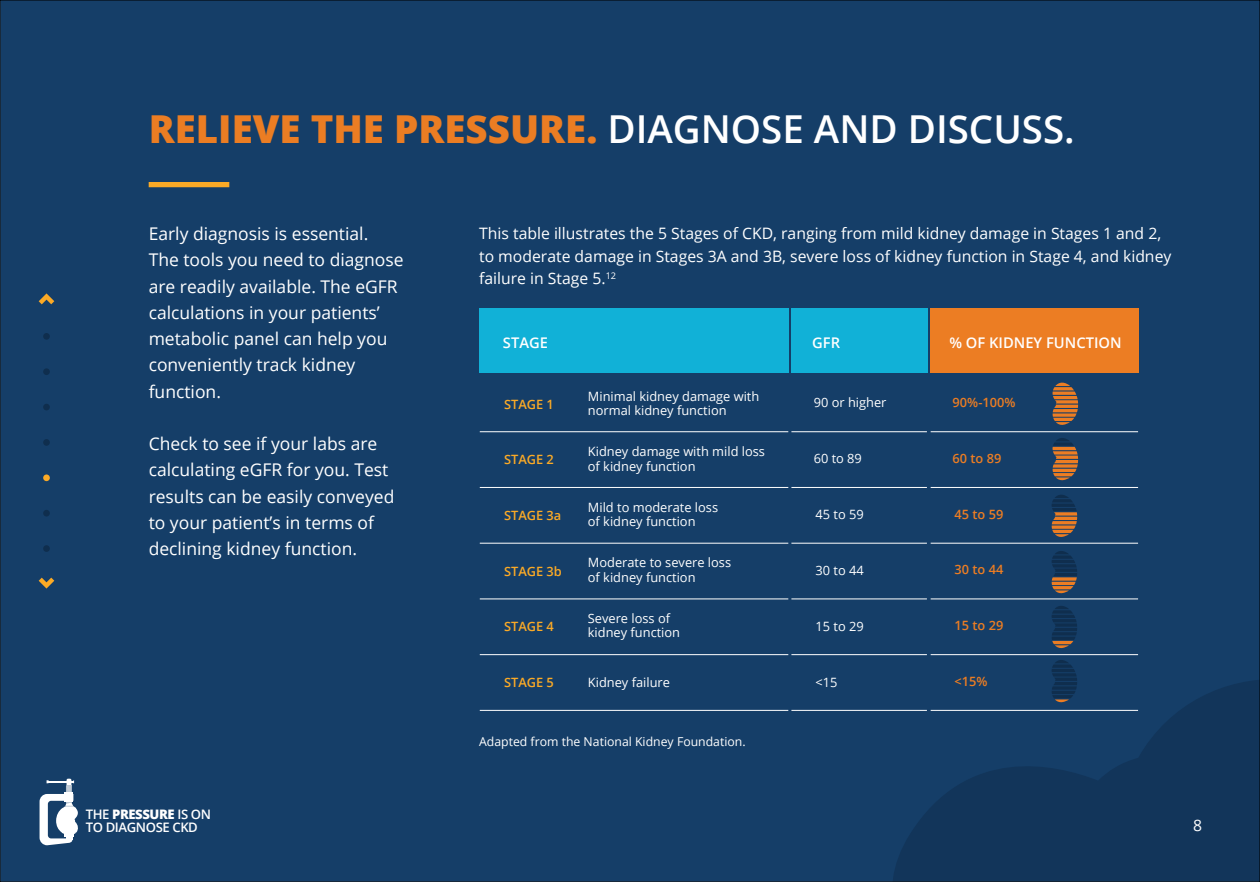
<style>
.page{position:relative;width:1260px;height:882px;background:#153e68}
.page>*{position:absolute;margin:0;border:0;box-sizing:border-box;transform-origin:0 0}
.t1{font:800 38.5px "Open Sans";color:#eb7d23}
.t2{font:17.5px/26.2px "Open Sans";color:#fff}
.t3{font:15.75px/22.8px "Open Sans";color:#fff}
.t4{font:600 14.7px "Open Sans";color:#fff}
.t5{font:600 13.12px/13.7px "Open Sans";letter-spacing:-.03em;color:#fff}
.t6{font:12.78px/14.7px "Open Sans";color:#fff}
.t7{font:600 12.78px "Open Sans";color:#fbaa26}
.t8{font:600 12.78px "Open Sans";color:#ec7d23}
.t9{font:12.25px "Open Sans";color:#fff}
.s1{font-weight:600;color:#fff}
.s2{font-weight:800}
</style>
<div class="page">
<svg style="left:843px;top:647px;width:417px;height:235px"></svg>
<svg style="left:40px;top:779px;width:38px;height:66px"></svg>
<hr style="left:480px;top:431px;width:308px;height:1px;background:#fff">
<hr style="left:791px;top:431px;width:136px;height:1px;background:#fff">
<hr style="left:931px;top:431px;width:207px;height:1px;background:#fff">
<hr style="left:480px;top:487px;width:308px;height:1px;background:#fff">
<hr style="left:791px;top:487px;width:136px;height:1px;background:#fff">
<hr style="left:931px;top:487px;width:207px;height:1px;background:#fff">
<hr style="left:480px;top:543px;width:308px;height:1px;background:#fff">
<hr style="left:791px;top:543px;width:136px;height:1px;background:#fff">
<hr style="left:931px;top:543px;width:207px;height:1px;background:#fff">
<hr style="left:480px;top:599px;width:308px;height:1px;background:#fff">
<hr style="left:791px;top:599px;width:136px;height:1px;background:#fff">
<hr style="left:931px;top:599px;width:207px;height:1px;background:#fff">
<hr style="left:480px;top:654px;width:308px;height:1px;background:#fff">
<hr style="left:791px;top:654px;width:136px;height:1px;background:#fff">
<hr style="left:931px;top:654px;width:207px;height:1px;background:#fff">
<hr style="left:480px;top:710px;width:308px;height:1px;background:#fff">
<hr style="left:791px;top:710px;width:136px;height:1px;background:#fff">
<hr style="left:931px;top:710px;width:207px;height:1px;background:#fff">
<div style="left:479px;top:309px;width:310px;height:64px;background:#11b1d7"></div>
<div style="left:791px;top:309px;width:136px;height:64px;background:#11b1d7"></div>
<div style="left:930px;top:309px;width:208px;height:64px;background:#ec7d23"></div>
<svg style="left:1053px;top:382px;width:25px;height:43px"></svg>
<svg style="left:1053px;top:438px;width:25px;height:43px"></svg>
<svg style="left:1052px;top:495px;width:25px;height:42px"></svg>
<svg style="left:1052px;top:551px;width:25px;height:43px"></svg>
<svg style="left:1052px;top:606px;width:25px;height:42px"></svg>
<svg style="left:1052px;top:660px;width:25px;height:43px"></svg>
<div style="left:149px;top:182px;width:80px;height:5px;background:#fbaa26"></div>
<div style="left:43px;top:439px;width:7px;height:7px;background:#0f2e4e;border-radius:50%"></div>
<div style="left:43px;top:510px;width:7px;height:7px;background:#0f2e4e;border-radius:50%"></div>
<div style="left:43px;top:368px;width:7px;height:7px;background:#0f2e4e;border-radius:50%"></div>
<div style="left:43px;top:545px;width:7px;height:7px;background:#0f2e4e;border-radius:50%"></div>
<div style="left:43px;top:404px;width:7px;height:6px;background:#0f2e4e;border-radius:50%"></div>
<div style="left:43px;top:474px;width:7px;height:7px;background:#fbaa26;border-radius:50%"></div>
<div style="left:43px;top:333px;width:7px;height:7px;background:#0f2e4e;border-radius:50%"></div>
<svg style="left:39px;top:293px;width:15px;height:11px"></svg>
<svg style="left:39px;top:578px;width:15px;height:11px"></svg>
<h1 class="t1" style="left:149px;top:100px;width:928px">RELIEVE THE PRESSURE. <span class="s1">DIAGNOSE AND DISCUSS.</span></h1>
<p class="t2" style="left:149px;top:220px;width:257px">Early diagnosis is essential.<br>The tools you need to diagnose are readily available. The eGFR calculations in your patients’ metabolic panel can help you conveniently track kidney function.</p>
<p class="t2" style="left:149px;top:430px;width:247px">Check to see if your labs are calculating eGFR for you. Test results can be easily conveyed to your patient’s in terms of declining kidney function.</p>
<p class="t5" style="left:86px;top:807px;width:127px">THE <span class="s2">PRESSURE</span> IS ON<br>TO DIAGNOSE CKD</p>
<p class="t3" style="left:479px;top:221px;width:694px">This table illustrates the 5 Stages of CKD, ranging from mild kidney damage in Stages 1 and 2, to moderate damage in Stages 3A and 3B, severe loss of kidney function in Stage 4, and kidney failure in Stage 5.<sup>12</sup></p>
<p class="t4" style="left:503px;top:332px;width:47px">STAGE</p>
<p class="t4" style="left:812px;top:332px;width:29px">GFR</p>
<p class="t4" style="left:949px;top:332px;width:174px">% OF KIDNEY FUNCTION</p>
<p class="t7" style="left:504px;top:395px;width:51px">STAGE 1</p>
<p class="t7" style="left:504px;top:451px;width:51px">STAGE 2</p>
<p class="t7" style="left:504px;top:507px;width:59px">STAGE 3a</p>
<p class="t7" style="left:504px;top:562px;width:59px">STAGE 3b</p>
<p class="t7" style="left:504px;top:618px;width:51px">STAGE 4</p>
<p class="t7" style="left:504px;top:673px;width:51px">STAGE 5</p>
<p class="t6" style="left:588px;top:388px;width:173px">Minimal kidney damage with normal kidney function</p>
<p class="t6" style="left:588px;top:444px;width:179px">Kidney damage with mild loss of kidney function</p>
<p class="t6" style="left:588px;top:499px;width:132px">Mild to moderate loss of kidney function</p>
<p class="t6" style="left:588px;top:555px;width:145px">Moderate to severe loss of kidney function</p>
<p class="t6" style="left:588px;top:610px;width:94px">Severe loss of kidney function</p>
<p class="t6" style="left:588px;top:674px;width:84px">Kidney failure</p>
<p class="t6" style="left:814px;top:395px;width:74px">90 or higher</p>
<p class="t6" style="left:814px;top:451px;width:50px">60 to 89</p>
<p class="t6" style="left:816px;top:507px;width:50px">45 to 59</p>
<p class="t6" style="left:816px;top:563px;width:50px">30 to 44</p>
<p class="t6" style="left:816px;top:619px;width:50px">15 to 29</p>
<p class="t6" style="left:816px;top:675px;width:24px">&lt;15</p>
<p class="t8" style="left:953px;top:394px;width:64px">90%-100%</p>
<p class="t8" style="left:953px;top:450px;width:50px">60 to 89</p>
<p class="t8" style="left:955px;top:505px;width:50px">45 to 59</p>
<p class="t8" style="left:955px;top:561px;width:50px">30 to 44</p>
<p class="t8" style="left:955px;top:617px;width:50px">15 to 29</p>
<p class="t8" style="left:955px;top:672px;width:35px">&lt;15%</p>
<p class="t9" style="left:479px;top:734px;width:268px">Adapted from the National Kidney Foundation.</p>
<p class="t3" style="left:1193px;top:814px;width:11px">8</p>
</div>
